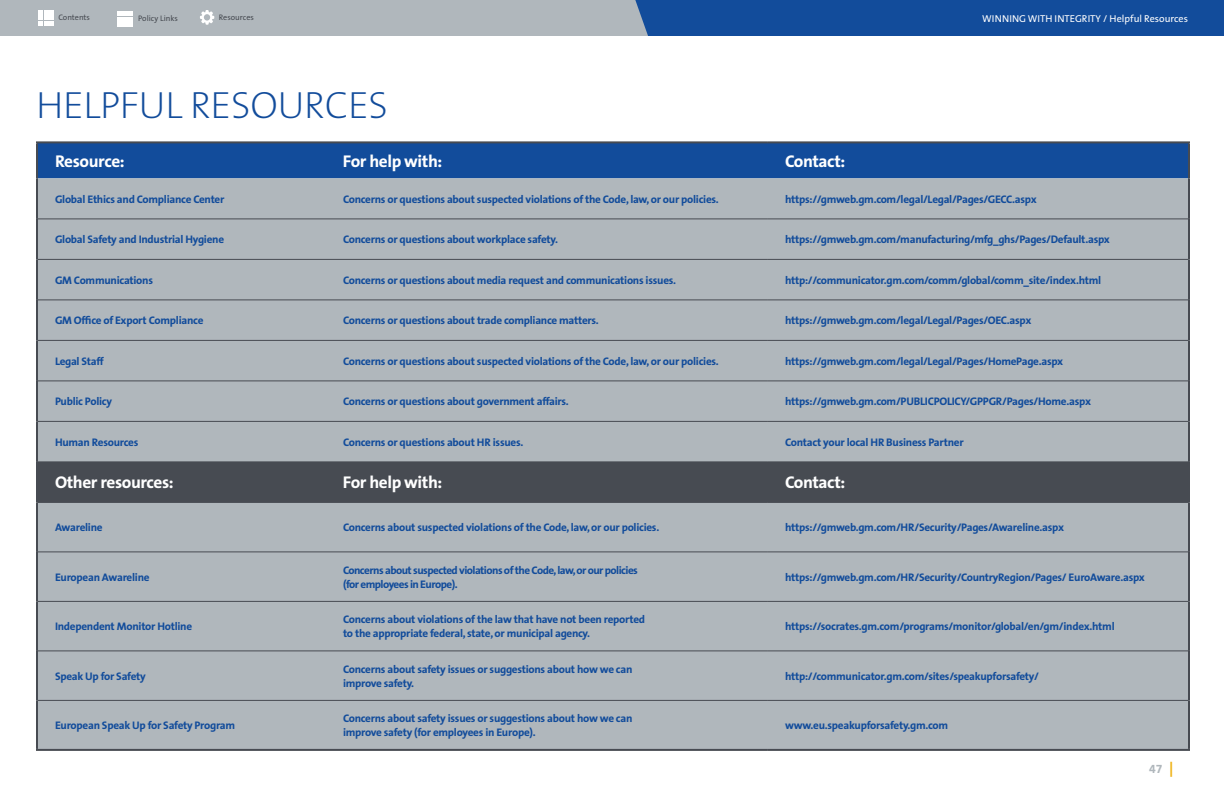
<style>
.page{position:relative;width:1224px;height:792px;background:#fff}
.page>*{position:absolute;margin:0;border:0;box-sizing:border-box;transform-origin:0 0}
.t1{font:300 38px "GM Sans";letter-spacing:-.01em;color:#124c9b}
.t2{font:700 17px "GM Sans";letter-spacing:-.025em;color:#fff}
.t3{font:700 12px "GM Sans";color:#b0b7bc}
.t4{font:700 11px/14px "GM Sans";letter-spacing:-.025em;color:#124c9b}
.t5{font:700 11px/14px "GM Sans";letter-spacing:-.05em;color:#124c9b}
.t6{font:10px "GM Sans";color:#fff}
.t7{font:8px "GM Sans";color:#474b52}
.s1{font-size:15px;color:#f0b51d}
</style>
<div class="page">
<div style="left:38px;top:143px;width:1150px;height:35px;background:#124c9b"></div>
<div style="left:38px;top:178px;width:1150px;height:571px;background:#b0b7bc"></div>
<div style="left:38px;top:462px;width:1150px;height:40px;background:#474b52"></div>
<hr style="left:38px;top:218px;width:287px;height:1px;background:#474b52">
<hr style="left:325px;top:218px;width:442px;height:1px;background:#474b52">
<hr style="left:767px;top:218px;width:421px;height:1px;background:#474b52">
<hr style="left:38px;top:259px;width:287px;height:1px;background:#474b52">
<hr style="left:325px;top:259px;width:442px;height:1px;background:#474b52">
<hr style="left:767px;top:259px;width:421px;height:1px;background:#474b52">
<hr style="left:38px;top:299px;width:287px;height:1px;background:#474b52">
<hr style="left:325px;top:299px;width:442px;height:1px;background:#474b52">
<hr style="left:767px;top:299px;width:421px;height:1px;background:#474b52">
<hr style="left:38px;top:340px;width:287px;height:1px;background:#474b52">
<hr style="left:325px;top:340px;width:442px;height:1px;background:#474b52">
<hr style="left:767px;top:340px;width:421px;height:1px;background:#474b52">
<hr style="left:38px;top:380px;width:287px;height:1px;background:#474b52">
<hr style="left:325px;top:380px;width:442px;height:1px;background:#474b52">
<hr style="left:767px;top:380px;width:421px;height:1px;background:#474b52">
<hr style="left:38px;top:421px;width:287px;height:1px;background:#474b52">
<hr style="left:325px;top:421px;width:442px;height:1px;background:#474b52">
<hr style="left:767px;top:421px;width:421px;height:1px;background:#474b52">
<hr style="left:38px;top:461px;width:287px;height:1px;background:#474b52">
<hr style="left:325px;top:461px;width:442px;height:1px;background:#474b52">
<hr style="left:767px;top:461px;width:421px;height:1px;background:#474b52">
<hr style="left:38px;top:502px;width:287px;height:1px;background:#474b52">
<hr style="left:325px;top:502px;width:442px;height:1px;background:#474b52">
<hr style="left:767px;top:502px;width:421px;height:1px;background:#474b52">
<hr style="left:38px;top:551px;width:287px;height:1px;background:#474b52">
<hr style="left:325px;top:551px;width:442px;height:1px;background:#474b52">
<hr style="left:767px;top:551px;width:421px;height:1px;background:#474b52">
<hr style="left:38px;top:601px;width:287px;height:1px;background:#474b52">
<hr style="left:325px;top:601px;width:442px;height:1px;background:#474b52">
<hr style="left:767px;top:601px;width:421px;height:1px;background:#474b52">
<hr style="left:38px;top:650px;width:287px;height:1px;background:#474b52">
<hr style="left:325px;top:650px;width:442px;height:1px;background:#474b52">
<hr style="left:767px;top:650px;width:421px;height:1px;background:#474b52">
<hr style="left:38px;top:700px;width:287px;height:1px;background:#474b52">
<hr style="left:325px;top:700px;width:442px;height:1px;background:#474b52">
<hr style="left:767px;top:700px;width:421px;height:1px;background:#474b52">
<hr style="left:36px;top:178px;width:2px;height:41px;background:#474b52">
<hr style="left:1188px;top:178px;width:2px;height:41px;background:#474b52">
<hr style="left:36px;top:219px;width:2px;height:40px;background:#474b52">
<hr style="left:1188px;top:219px;width:2px;height:40px;background:#474b52">
<hr style="left:36px;top:259px;width:2px;height:41px;background:#474b52">
<hr style="left:1188px;top:259px;width:2px;height:41px;background:#474b52">
<hr style="left:36px;top:300px;width:2px;height:40px;background:#474b52">
<hr style="left:1188px;top:300px;width:2px;height:40px;background:#474b52">
<hr style="left:36px;top:340px;width:2px;height:41px;background:#474b52">
<hr style="left:1188px;top:340px;width:2px;height:41px;background:#474b52">
<hr style="left:36px;top:381px;width:2px;height:40px;background:#474b52">
<hr style="left:1188px;top:381px;width:2px;height:40px;background:#474b52">
<hr style="left:36px;top:421px;width:2px;height:41px;background:#474b52">
<hr style="left:1188px;top:421px;width:2px;height:41px;background:#474b52">
<hr style="left:36px;top:462px;width:2px;height:40px;background:#474b52">
<hr style="left:1188px;top:462px;width:2px;height:40px;background:#474b52">
<hr style="left:36px;top:502px;width:2px;height:50px;background:#474b52">
<hr style="left:1188px;top:502px;width:2px;height:50px;background:#474b52">
<hr style="left:36px;top:700px;width:2px;height:49px;background:#474b52">
<hr style="left:1188px;top:700px;width:2px;height:49px;background:#474b52">
<hr style="left:36px;top:749px;width:289px;height:2px;background:#474b52">
<hr style="left:325px;top:749px;width:442px;height:2px;background:#474b52">
<hr style="left:767px;top:749px;width:423px;height:2px;background:#474b52">
<hr style="left:36px;top:141px;width:289px;height:2px;background:#474b52">
<hr style="left:36px;top:143px;width:2px;height:35px;background:#474b52">
<hr style="left:325px;top:141px;width:442px;height:2px;background:#474b52">
<hr style="left:767px;top:141px;width:423px;height:2px;background:#474b52">
<hr style="left:1188px;top:143px;width:2px;height:35px;background:#474b52">
<hr style="left:36px;top:552px;width:2px;height:49px;background:#474b52">
<hr style="left:1188px;top:552px;width:2px;height:49px;background:#474b52">
<hr style="left:36px;top:601px;width:2px;height:50px;background:#474b52">
<hr style="left:1188px;top:601px;width:2px;height:50px;background:#474b52">
<hr style="left:36px;top:651px;width:2px;height:49px;background:#474b52">
<hr style="left:1188px;top:651px;width:2px;height:49px;background:#474b52">
<div style="left:0;top:0;width:1220px;height:36px;background:#b0b7bc"></div>
<div style="left:635px;top:0;width:589px;height:36px;background:#124c9b"></div>
<svg style="left:39px;top:10px;width:14px;height:16px"></svg>
<div style="left:118px;top:11px;width:15px;height:5px;background:#fff"></div>
<hr style="left:118px;top:17px;width:15px;height:4px;background:#fff">
<div style="left:118px;top:22px;width:15px;height:5px;background:#fff"></div>
<svg style="left:200px;top:10px;width:14px;height:15px"></svg>
<p class="t7" style="left:58px;top:13px;width:33px">Contents</p>
<p class="t7" style="left:138px;top:14px;width:41px">Policy Links</p>
<p class="t7" style="left:219px;top:13px;width:36px">Resources</p>
<p class="t6" style="left:982px;top:12px;width:207px">WINNING WITH INTEGRITY / Helpful Resources</p>
<h1 class="t1" style="left:36px;top:83px;width:354px">HELPFUL RESOURCES</h1>
<h2 class="t2" style="left:55px;top:151px;width:71px">Resource:</h2>
<h2 class="t2" style="left:343px;top:151px;width:101px">For help with:</h2>
<h2 class="t2" style="left:785px;top:151px;width:62px">Contact:</h2>
<p class="t4" style="left:55px;top:192px;width:171px">Global Ethics and Compliance Center</p>
<p class="t4" style="left:343px;top:192px;width:377px">Concerns or questions about suspected violations of the Code, law, or our policies.</p>
<p class="t4" style="left:785px;top:192px;width:253px">https://gmweb.gm.com/legal/Legal/Pages/GECC.aspx</p>
<p class="t4" style="left:55px;top:233px;width:171px">Global Safety and Industrial Hygiene</p>
<p class="t4" style="left:343px;top:233px;width:216px">Concerns or questions about workplace safety.</p>
<p class="t4" style="left:785px;top:233px;width:326px">https://gmweb.gm.com/manufacturing/mfg_ghs/Pages/Default.aspx</p>
<p class="t4" style="left:55px;top:273px;width:100px">GM Communications</p>
<p class="t4" style="left:343px;top:273px;width:335px">Concerns or questions about media request and communications issues.</p>
<p class="t4" style="left:785px;top:273px;width:318px">http://communicator.gm.com/comm/global/comm_site/index.html</p>
<p class="t4" style="left:55px;top:314px;width:150px">GM Office of Export Compliance</p>
<p class="t4" style="left:343px;top:314px;width:257px">Concerns or questions about trade compliance matters.</p>
<p class="t4" style="left:785px;top:314px;width:248px">https://gmweb.gm.com/legal/Legal/Pages/OEC.aspx</p>
<p class="t4" style="left:55px;top:354px;width:50px">Legal Staff</p>
<p class="t4" style="left:343px;top:354px;width:377px">Concerns or questions about suspected violations of the Code, law, or our policies.</p>
<p class="t4" style="left:785px;top:354px;width:280px">https://gmweb.gm.com/legal/Legal/Pages/HomePage.aspx</p>
<p class="t4" style="left:55px;top:395px;width:59px">Public Policy</p>
<p class="t4" style="left:343px;top:395px;width:227px">Concerns or questions about government affairs.</p>
<p class="t4" style="left:785px;top:395px;width:307px">https://gmweb.gm.com/PUBLICPOLICY/GPPGR/Pages/Home.aspx</p>
<p class="t4" style="left:55px;top:435px;width:85px">Human Resources</p>
<p class="t4" style="left:343px;top:435px;width:182px">Concerns or questions about HR issues.</p>
<p class="t4" style="left:785px;top:435px;width:180px">Contact your local HR Business Partner</p>
<h2 class="t2" style="left:55px;top:473px;width:120px">Other resources:</h2>
<h2 class="t2" style="left:343px;top:473px;width:101px">For help with:</h2>
<h2 class="t2" style="left:785px;top:473px;width:62px">Contact:</h2>
<p class="t4" style="left:55px;top:521px;width:49px">Awareline</p>
<p class="t4" style="left:343px;top:521px;width:318px">Concerns about suspected violations of the Code, law, or our policies.</p>
<p class="t4" style="left:785px;top:521px;width:281px">https://gmweb.gm.com/HR/Security/Pages/Awareline.aspx</p>
<p class="t4" style="left:55px;top:570px;width:96px">European Awareline</p>
<p class="t5" style="left:343px;top:563px;width:296px">Concerns about suspected violations of the Code, law, or our policies (for employees in Europe).</p>
<p class="t4" style="left:785px;top:570px;width:361px">https://gmweb.gm.com/HR/Security/CountryRegion/Pages/ EuroAware.aspx</p>
<p class="t4" style="left:55px;top:620px;width:139px">Independent Monitor Hotline</p>
<p class="t4" style="left:343px;top:613px;width:304px">Concerns about violations of the law that have not been reported to the appropriate federal, state, or municipal agency.</p>
<p class="t4" style="left:785px;top:620px;width:331px">https://socrates.gm.com/programs/monitor/global/en/gm/index.html</p>
<p class="t4" style="left:55px;top:669px;width:92px">Speak Up for Safety</p>
<p class="t4" style="left:343px;top:662px;width:291px">Concerns about safety issues or suggestions about how we can improve safety.</p>
<p class="t4" style="left:785px;top:669px;width:256px">http://communicator.gm.com/sites/speakupforsafety/</p>
<p class="t4" style="left:55px;top:719px;width:182px">European Speak Up for Safety Program</p>
<p class="t4" style="left:343px;top:712px;width:291px">Concerns about safety issues or suggestions about how we can improve safety (for employees in Europe).</p>
<p class="t4" style="left:785px;top:719px;width:165px">www.eu.speakupforsafety.gm.com</p>
<p class="t3" style="left:1149px;top:762px;width:26px">47 <span class="s1">|</span></p>
</div>
